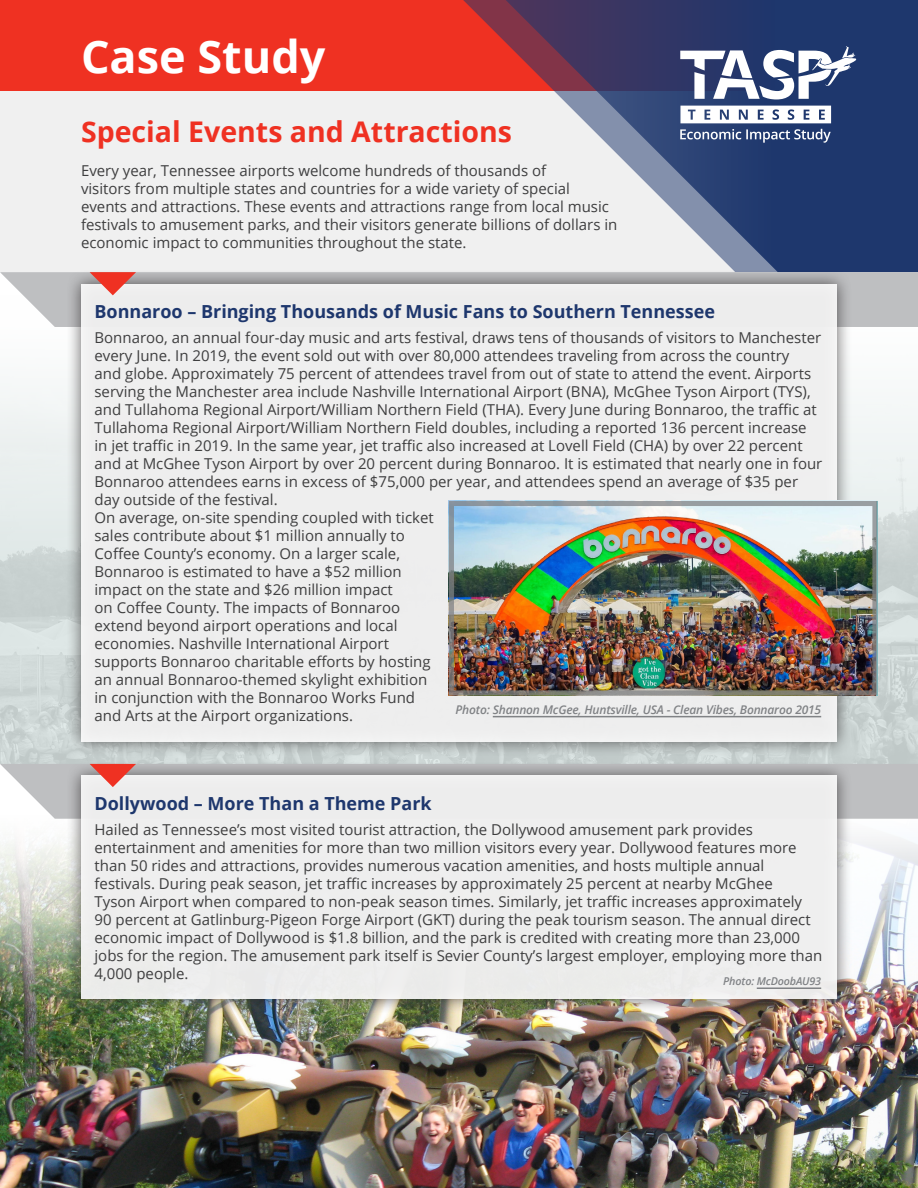
<style>
.page{position:relative;width:918px;height:1188px;background:#fff}
.page>*{position:absolute;margin:0;border:0;box-sizing:border-box;transform-origin:0 0}
.Three_Letters{font:700 45px "Open Sans";color:#fff}
.Airport_Name{font:700 28.5px "Open Sans";color:#ef3122}
.Subhead{font:700 18px "Open Sans";color:#1e376d}
.Body{font:15px/18px "Open Sans";color:#3e3e3f}
.Caption_Gray{font:italic 600 12px "Open Sans";letter-spacing:-.015em;color:#808285}
.Caption_Gray-2{font:italic 600 10.8px "Open Sans";letter-spacing:-.015em;color:#808285}
</style>
<div class="page">
<img style="left:0;top:837px;width:918px;height:351px">
<div style="left:0;top:71px;width:918px;height:201px;background:#f0f0f0"></div>
<div style="left:0;top:0;width:918px;height:91px;background:#ef3122"></div>
<img style="left:0;top:390px;width:918px;height:374px">
<svg style="left:0;top:764px;width:918px;height:55px;fill:#bebfc1"></svg>
<div style="left:66px;top:761px;width:787px;height:254px;background:#231f20;opacity:.75"></div>
<div style="left:81px;top:776px;width:756px;height:223px;background:#eee"></div>
<svg style="left:90px;top:764px;width:46px;height:23px"></svg>
<svg style="left:492px;top:0;width:426px;height:272px"></svg>
<svg style="left:680px;top:106px;width:151px;height:17px"></svg>
<svg style="left:680px;top:46px;width:177px;height:53px"></svg>
<svg style="left:680px;top:129px;width:151px;height:14px"></svg>
<svg style="left:0;top:272px;width:918px;height:55px;fill:#bebfc1"></svg>
<div style="left:66px;top:269px;width:787px;height:488px;background:#231f20;opacity:.75"></div>
<div style="left:81px;top:284px;width:756px;height:457px;background:#eee"></div>
<svg style="left:90px;top:272px;width:46px;height:23px"></svg>
<hr style="left:493px;top:716px;width:328px;height:1px;background:#808285">
<hr style="left:757px;top:987px;width:64px;height:2px;background:#808285">
<img style="left:455px;top:507px;width:417px;height:183px">
<div style="left:449px;top:501px;width:429px;height:195px;border:5px solid #808285"></div>
<p class="Three_Letters" style="left:81px;top:25px;width:246px">Case Study</p>
<p class="Airport_Name" style="left:81px;top:111px;width:433px">Special Events and Attractions</p>
<p class="Body" style="left:81px;top:161px;width:538px">Every year, Tennessee airports welcome hundreds of thousands of<br>visitors from multiple states and countries for a wide variety of special events and attractions. These events and attractions range from local music festivals to amusement parks, and their visitors generate billions of dollars in economic impact to communities throughout the state.</p>
<h2 class="Subhead" style="left:94px;top:299px;width:622px">Bonnaroo – Bringing Thousands of Music Fans to Southern Tennessee</h2>
<p class="Body" style="left:94px;top:328px;width:729px">Bonnaroo, an annual four-day music and arts festival, draws tens of thousands of visitors to Manchester every June. In 2019, the event sold out with over 80,000 attendees traveling from across the country<br>and globe. Approximately 75 percent of attendees travel from out of state to attend the event. Airports serving the Manchester area include Nashville International Airport (BNA), McGhee Tyson Airport (TYS), and Tullahoma Regional Airport/William Northern Field (THA). Every June during Bonnaroo, the traffic at Tullahoma Regional Airport/William Northern Field doubles, including a reported 136 percent increase in jet traffic in 2019. In the same year, jet traffic also increased at Lovell Field (CHA) by over 22 percent and at McGhee Tyson Airport by over 20 percent during Bonnaroo. It is estimated that nearly one in four Bonnaroo attendees earns in excess of $75,000 per year, and attendees spend an average of $35 per day outside of the festival.<br>On average, on-site spending coupled with ticket<br>sales contribute about $1 million annually to<br>Coffee County’s economy. On a larger scale,<br>Bonnaroo is estimated to have a $52 million<br>impact on the state and $26 million impact<br>on Coffee County. The impacts of Bonnaroo<br>extend beyond airport operations and local<br>economies. Nashville International Airport<br>supports Bonnaroo charitable efforts by hosting<br>an annual Bonnaroo-themed skylight exhibition<br>in conjunction with the Bonnaroo Works Fund<br>and Arts at the Airport organizations.</p>
<p class="Caption_Gray" style="left:456px;top:701px;width:367px">Photo: Shannon McGee, Huntsville, USA - Clean Vibes, Bonnaroo 2015</p>
<h2 class="Subhead" style="left:94px;top:791px;width:339px">Dollywood – More Than a Theme Park</h2>
<p class="Body" style="left:94px;top:820px;width:729px">Hailed as Tennessee’s most visited tourist attraction, the Dollywood amusement park provides entertainment and amenities for more than two million visitors every year. Dollywood features more than 50 rides and attractions, provides numerous vacation amenities, and hosts multiple annual festivals. During peak season, jet traffic increases by approximately 25 percent at nearby McGhee<br>Tyson Airport when compared to non-peak season times. Similarly, jet traffic increases approximately 90 percent at Gatlinburg-Pigeon Forge Airport (GKT) during the peak tourism season. The annual direct economic impact of Dollywood is $1.8 billion, and the park is credited with creating more than 23,000 jobs for the region. The amusement park itself is Sevier County’s largest employer, employing more than 4,000 people.</p>
<p class="Caption_Gray-2" style="left:723px;top:974px;width:99px">Photo: McDoobAU93</p>
</div>
